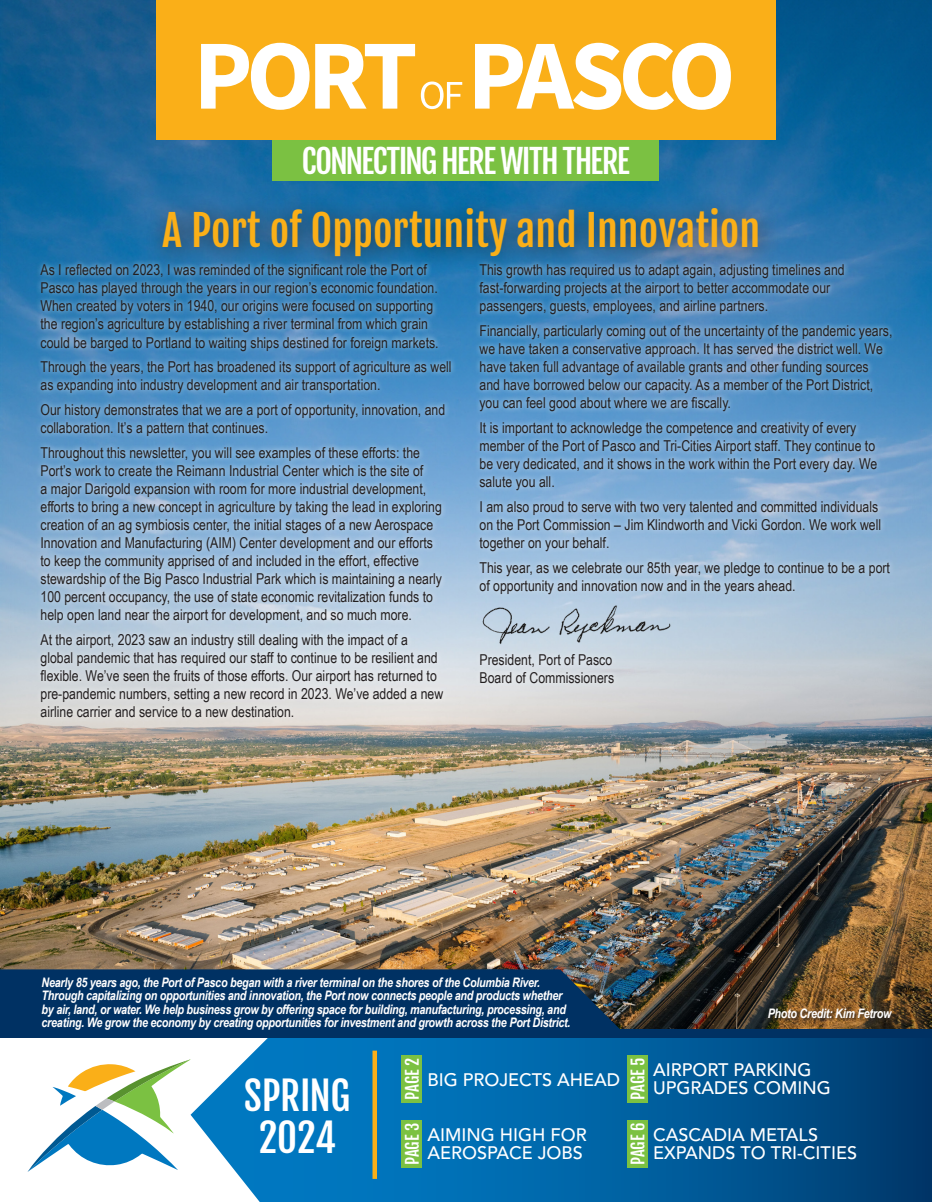
<style>
.page{position:relative;width:932px;height:1202px;background:#fff}
.page>*{position:absolute;margin:0;border:0;box-sizing:border-box;transform-origin:0 0}
.Main_Body_Text{font:42px "Fjalla One";color:#faaf18}
.t1{font:39px "Fjalla One";letter-spacing:-.01em;color:#fff}
.t2{font:32.55px "Fjalla One";letter-spacing:-.055em;color:#fff}
.t3{font:500 18px/18px "Avenir LT Std";color:#fff}
.t4{font:16.5px "Fjalla One";color:#fff}
.Main_Body_Text-2{font:15px/18px "Arial Narrow";color:#231f20}
.t5{font:italic 700 13.2px/13.5px "Arial Narrow";letter-spacing:-.02em;color:#fff}
</style>
<div class="page">
<img style="left:0;top:0;width:932px;height:1029px">
<div style="left:35px;top:259px;width:422px;height:463px;background:#fff;opacity:.75"></div>
<svg style="left:0;top:969px;width:627px;height:60px;background:#053361"></svg>
<div style="left:273px;top:139px;width:386px;height:41px;background:#7bc142"></div>
<div style="left:156px;top:0;width:619px;height:139px;background:#faaf18"></div>
<svg style="left:190px;top:1037px;width:742px;height:165px;background:#0f6aa4"></svg>
<svg style="left:201px;top:43px;width:530px;height:67px"></svg>
<div style="left:372px;top:1050px;width:5px;height:128px;background:#faaf18"></div>
<svg style="left:28px;top:1059px;width:163px;height:112px"></svg>
<div style="left:0;top:1029px;width:932px;height:8px;background:#003163"></div>
<div style="left:627px;top:1120px;width:20px;height:47px;background:#7bc142"></div>
<div style="left:401px;top:1120px;width:20px;height:47px;background:#7bc142"></div>
<div style="left:627px;top:1055px;width:20px;height:47px;background:#7bc142"></div>
<div style="left:401px;top:1055px;width:20px;height:47px;background:#7bc142"></div>
<div style="left:474px;top:259px;width:423px;height:429px;background:#fff;opacity:.75"></div>
<img style="left:479px;top:601px;width:193px;height:45px">
<div style="left:145px;top:190px;width:636px;height:89px;background:#231f20;opacity:.75"></div>
<div style="left:767px;top:1008px;width:129px;height:14px;background:#231f20;opacity:.75"></div>
<p class="t2" style="left:302px;top:141px;width:329px">CONNECTING HERE WITH THERE</p>
<p class="Main_Body_Text" style="left:162px;top:204px;width:599px">A Port of Opportunity and Innovation</p>
<p class="Main_Body_Text-2" style="left:40px;top:261px;width:399px">As I reflected on 2023, I was reminded of the significant role the Port of Pasco has played through the years in our region’s economic foundation.<br>When created by voters in 1940, our origins were focused on supporting the region’s agriculture by establishing a river terminal from which grain could be barged to Portland to waiting ships destined for foreign markets.</p>
<p class="Main_Body_Text-2" style="left:40px;top:357px;width:412px">Through the years, the Port has broadened its support of agriculture as well as expanding into industry development and air transportation.</p>
<p class="Main_Body_Text-2" style="left:40px;top:400px;width:406px">Our history demonstrates that we are a port of opportunity, innovation, and collaboration. It’s a pattern that continues.</p>
<p class="Main_Body_Text-2" style="left:40px;top:443px;width:403px">Throughout this newsletter, you will see examples of these efforts: the Port’s work to create the Reimann Industrial Center which is the site of<br>a major Darigold expansion with room for more industrial development, efforts to bring a new concept in agriculture by taking the lead in exploring creation of an ag symbiosis center, the initial stages of a new Aerospace Innovation and Manufacturing (AIM) Center development and our efforts to keep the community apprised of and included in the effort, effective stewardship of the Big Pasco Industrial Park which is maintaining a nearly 100 percent occupancy, the use of state economic revitalization funds to help open land near the airport for development, and so much more.</p>
<p class="Main_Body_Text-2" style="left:40px;top:630px;width:404px">At the airport, 2023 saw an industry still dealing with the impact of a global pandemic that has required our staff to continue to be resilient and flexible. We’ve seen the fruits of those efforts. Our airport has returned to pre-pandemic numbers, setting a new record in 2023. We’ve added a new airline carrier and service to a new destination.</p>
<p class="Main_Body_Text-2" style="left:479px;top:261px;width:367px">This growth has required us to adapt again, adjusting timelines and fast-forwarding projects at the airport to better accommodate our passengers, guests, employees, and airline partners.</p>
<p class="Main_Body_Text-2" style="left:479px;top:321px;width:414px">Financially, particularly coming out of the uncertainty of the pandemic years, we have taken a conservative approach. It has served the district well. We have taken full advantage of available grants and other funding sources and have borrowed below our capacity. As a member of the Port District, you can feel good about where we are fiscally.</p>
<p class="Main_Body_Text-2" style="left:479px;top:418px;width:399px">It is important to acknowledge the competence and creativity of every member of the Port of Pasco and Tri-Cities Airport staff. They continue to be very dedicated, and it shows in the work within the Port every day. We salute you all.</p>
<p class="Main_Body_Text-2" style="left:479px;top:497px;width:403px">I am also proud to serve with two very talented and committed individuals on the Port Commission – Jim Klindworth and Vicki Gordon. We work well together on your behalf.</p>
<p class="Main_Body_Text-2" style="left:479px;top:558px;width:412px">This year, as we celebrate our 85th year, we pledge to continue to be a port of opportunity and innovation now and in the years ahead.</p>
<p class="Main_Body_Text-2" style="left:479px;top:650px;width:136px">President, Port of Pasco<br>Board of Commissioners</p>
<p class="t5" style="left:42px;top:974px;width:530px">Nearly 85 years ago, the Port of Pasco began with a river terminal on the shores of the Columbia River.<br>Through capitalizing on opportunities and innovation, the Port now connects people and products whether by air, land, or water. We help business grow by offering space for building, manufacturing, processing, and creating. We grow the economy by creating opportunities for investment and growth across the Port District.</p>
<p class="t5" style="left:767px;top:1006px;width:125px">Photo Credit: Kim Fetrow</p>
<p class="t4" style="left:402px;top:1100px;width:44px;rotate:-90deg">PAGE 2</p>
<p class="t4" style="left:628px;top:1100px;width:44px;rotate:-90deg">PAGE 5</p>
<p class="t3" style="left:653px;top:1061px;width:160px">AIRPORT PARKING</p>
<p class="t3" style="left:427px;top:1071px;width:194px">BIG PROJECTS AHEAD</p>
<p class="t1" style="left:244px;top:1071px;width:108px">SPRING</p>
<p class="t1" style="left:258px;top:1113px;width:79px">2024</p>
<p class="t3" style="left:653px;top:1126px;width:205px">CASCADIA METALS<br>EXPANDS TO TRI-CITIES</p>
<p class="t3" style="left:653px;top:1079px;width:179px">UPGRADES COMING</p>
<p class="t4" style="left:402px;top:1165px;width:44px;rotate:-90deg">PAGE 3</p>
<p class="t4" style="left:628px;top:1165px;width:44px;rotate:-90deg">PAGE 6</p>
<p class="t3" style="left:427px;top:1126px;width:161px">AIMING HIGH FOR<br>AEROSPACE JOBS</p>
</div>
